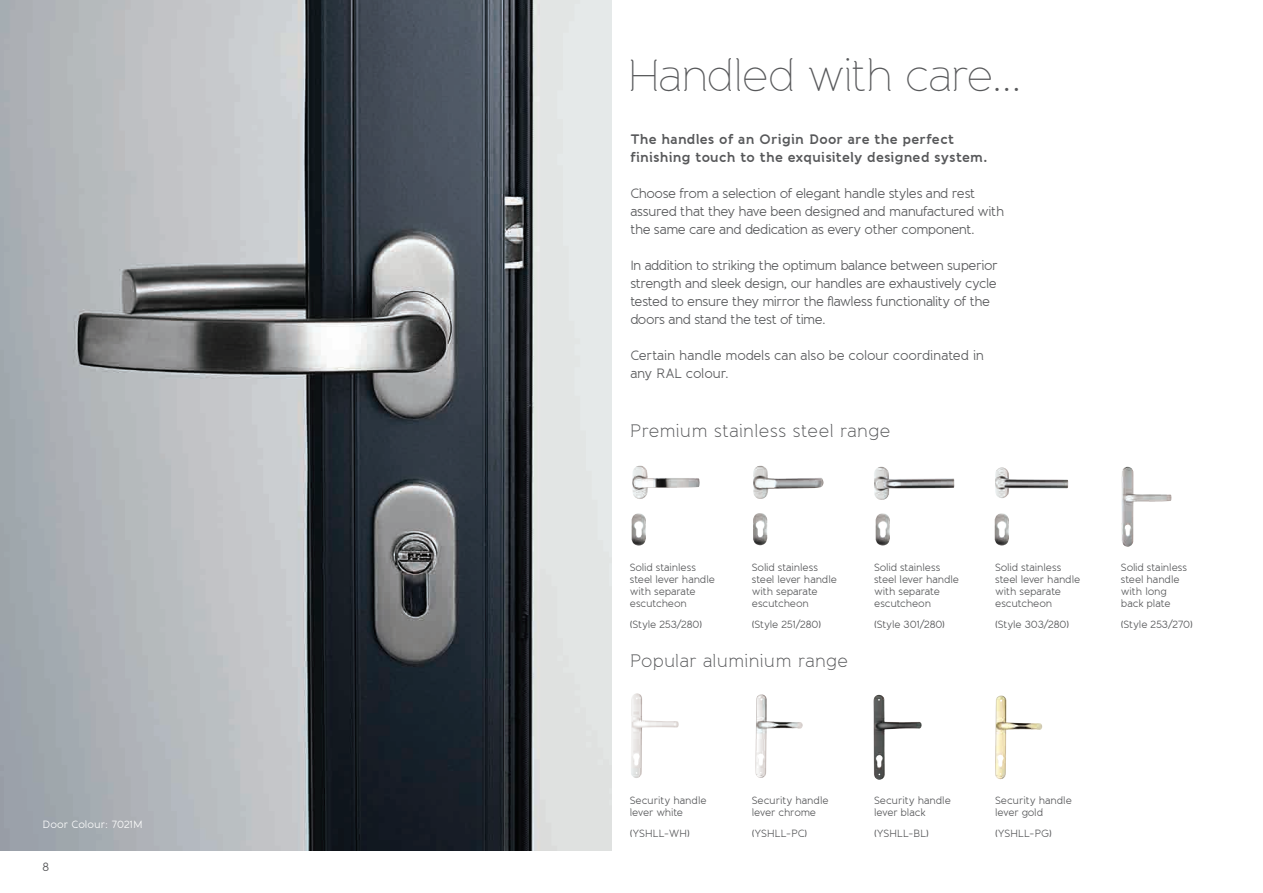
<style>
.page{position:relative;width:1263px;height:893px;background:#fff}
.page>*{position:absolute;margin:0;border:0;box-sizing:border-box;transform-origin:0 0}
.t1{font:100 45px "Banda";letter-spacing:-.03em;color:#57585a}
.t2{font:300 18px "Banda";letter-spacing:.01em;color:#57585a}
.t3{font:13.5px/18px "Banda";letter-spacing:-.035em;color:#57585a}
.t4{font:700 13.5px/18px "Banda";letter-spacing:.01em;color:#57585a}
.t5{font:12px "Banda";color:#57585a}
.t6{font:10.5px/12px "Banda";letter-spacing:-.02em;color:#57585a}
.t7{font:10.5px "Banda";letter-spacing:.005em;color:#fff}
</style>
<div class="page">
<img style="left:0;top:0;width:612px;height:850px">
<img style="left:631px;top:513px;width:15px;height:33px">
<img style="left:632px;top:466px;width:68px;height:33px">
<img style="left:753px;top:513px;width:15px;height:32px">
<img style="left:753px;top:466px;width:70px;height:33px">
<img style="left:875px;top:513px;width:15px;height:33px">
<img style="left:874px;top:467px;width:80px;height:33px">
<img style="left:995px;top:513px;width:14px;height:33px">
<img style="left:995px;top:467px;width:73px;height:31px">
<img style="left:1121px;top:467px;width:51px;height:80px">
<img style="left:631px;top:693px;width:48px;height:85px">
<img style="left:755px;top:694px;width:48px;height:84px">
<img style="left:873px;top:695px;width:49px;height:85px">
<img style="left:995px;top:696px;width:47px;height:83px">
<p class="t7" style="left:43px;top:818px;width:102px">Door Colour: 7021M</p>
<p class="t5" style="left:42px;top:859px;width:8px">8</p>
<h1 class="t1" style="left:627px;top:49px;width:397px">Handled with care...</h1>
<p class="t4" style="left:630px;top:130px;width:359px">The handles of an Origin Door are the perfect finishing touch to the exquisitely designed system.</p>
<p class="t3" style="left:630px;top:184px;width:376px">Choose from a selection of elegant handle styles and rest assured that they have been designed and manufactured with the same care and dedication as every other component.</p>
<p class="t3" style="left:630px;top:256px;width:369px">In addition to striking the optimum balance between superior strength and sleek design, our handles are exhaustively cycle tested to ensure they mirror the flawless functionality of the doors and stand the test of time.</p>
<p class="t3" style="left:630px;top:346px;width:355px">Certain handle models can also be colour coordinated in any RAL colour.</p>
<h2 class="t2" style="left:630px;top:420px;width:262px">Premium stainless steel range</h2>
<p class="t6" style="left:630px;top:561px;width:87px">Solid stainless steel lever handle with separate escutcheon</p>
<p class="t6" style="left:630px;top:618px;width:74px">(Style 253/280)</p>
<p class="t6" style="left:752px;top:561px;width:87px">Solid stainless steel lever handle with separate escutcheon</p>
<p class="t6" style="left:752px;top:618px;width:71px">(Style 251/280)</p>
<h2 class="t2" style="left:630px;top:649px;width:220px">Popular aluminium range</h2>
<p class="t6" style="left:874px;top:561px;width:87px">Solid stainless steel lever handle with separate escutcheon</p>
<p class="t6" style="left:874px;top:618px;width:72px">(Style 301/280)</p>
<p class="t6" style="left:995px;top:561px;width:87px">Solid stainless steel lever handle with separate escutcheon</p>
<p class="t6" style="left:995px;top:618px;width:75px">(Style 303/280)</p>
<p class="t6" style="left:1121px;top:561px;width:68px">Solid stainless steel handle with long back plate</p>
<p class="t6" style="left:1121px;top:618px;width:73px">(Style 253/270)</p>
<p class="t6" style="left:630px;top:794px;width:78px">Security handle lever white</p>
<p class="t6" style="left:630px;top:827px;width:62px">(YSHLL-WH)</p>
<p class="t6" style="left:752px;top:794px;width:78px">Security handle lever chrome</p>
<p class="t6" style="left:752px;top:827px;width:57px">(YSHLL-PC)</p>
<p class="t6" style="left:874px;top:794px;width:78px">Security handle lever black</p>
<p class="t6" style="left:874px;top:827px;width:56px">(YSHLL-BL)</p>
<p class="t6" style="left:995px;top:794px;width:78px">Security handle lever gold</p>
<p class="t6" style="left:995px;top:827px;width:58px">(YSHLL-PG)</p>
</div>
